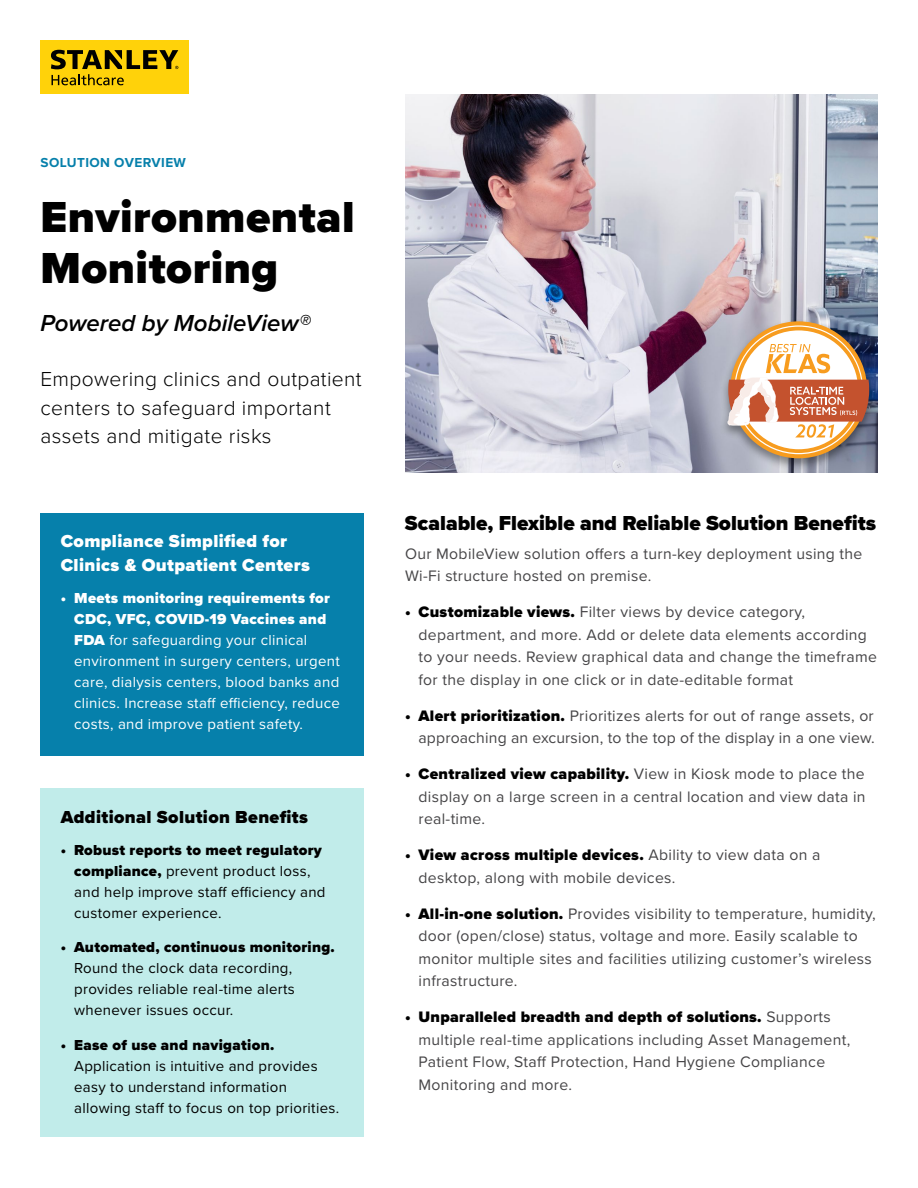
<style>
.page{position:relative;width:918px;height:1188px;background:#fff}
.page>*{position:absolute;margin:0;border:0;box-sizing:border-box;transform-origin:0 0}
.t1{font:900 45px/51px "Proxima Nova";letter-spacing:.01em;color:#000}
.t2{font:italic 600 24px "Proxima Nova";color:#000}
.t3{font:300 21px/28.5px "Proxima Nova";letter-spacing:.02em;color:#000}
.t4{font:900 21px "Proxima Nova";color:#000}
.t5{font:900 18px/24px "Proxima Nova";letter-spacing:.02em;color:#fff}
.t6{font:900 18px "Proxima Nova";letter-spacing:.02em;color:#000}
.t7{font:15.75px/22.5px "Proxima Nova";letter-spacing:.02em;color:#464547}
.t8{font:15px/21px "Proxima Nova";letter-spacing:.02em;color:#000}
.t9{font:15px/21px "Proxima Nova";letter-spacing:.02em;color:#fff}
.t10{font:900 15px "Proxima Nova";letter-spacing:.02em;color:#000}
.t11{font:700 13.5px "Proxima Nova";letter-spacing:.03em;color:#0680ab}
.s1{font-weight:900}
.s2{font-weight:900;color:#000}
</style>
<div class="page">
<img style="left:405px;top:94px;width:473px;height:378px">
<div style="left:40px;top:40px;width:149px;height:54px;background:#ffd20a"></div>
<svg style="left:51px;top:50px;width:127px;height:35px"></svg>
<div style="left:40px;top:513px;width:324px;height:243px;background:#0680ab"></div>
<div style="left:40px;top:788px;width:324px;height:349px;background:#c1ecea"></div>
<div style="left:720px;top:319px;width:157px;height:153px;background:#000;opacity:.4"></div>
<svg style="left:727px;top:321px;width:142px;height:137px"></svg>
<p class="t11" style="left:40px;top:153px;width:147px">SOLUTION OVERVIEW</p>
<h1 class="t1" style="left:40px;top:191px;width:316px">Environmental<br>Monitoring</h1>
<h2 class="t2" style="left:40px;top:305px;width:272px">Powered by MobileView®</h2>
<h3 class="t3" style="left:40px;top:364px;width:323px">Empowering clinics and outpatient centers to safeguard important assets and mitigate risks</h3>
<p class="t5" style="left:61px;top:529px;width:251px">Compliance Simplified for<br>Clinics &amp; Outpatient Centers</p>
<p class="t9" style="left:74px;top:587px;width:267px;text-indent:-14px"><span class="s1">• Meets monitoring requirements for CDC, VFC, COVID-19 Vaccines and FDA</span> for safeguarding your clinical environment in surgery centers, urgent care, dialysis centers, blood banks and clinics. Increase staff efficiency, reduce costs, and improve patient safety.</p>
<p class="t6" style="left:61px;top:803px;width:249px">Additional Solution Benefits</p>
<p class="t8" style="left:74px;top:839px;width:253px;text-indent:-14px"><span class="s1">• Robust reports to meet regulatory compliance,</span> prevent product loss, and help improve staff efficiency and customer experience.</p>
<p class="t10" style="left:61px;top:936px;width:276px">• Automated, continuous monitoring.</p>
<p class="t8" style="left:74px;top:957px;width:222px">Round the clock data recording, provides reliable real-time alerts whenever issues occur.</p>
<p class="t10" style="left:61px;top:1033px;width:215px">• Ease of use and navigation.</p>
<p class="t8" style="left:74px;top:1055px;width:266px">Application is intuitive and provides easy to understand information allowing staff to focus on top priorities.</p>
<h3 class="t4" style="left:405px;top:507px;width:473px">Scalable, Flexible and Reliable Solution Benefits</h3>
<p class="t7" style="left:405px;top:542px;width:459px">Our MobileView solution offers a turn-key deployment using the<br>Wi-Fi structure hosted on premise.</p>
<p class="t7" style="left:418px;top:600px;width:460px;text-indent:-13px"><span class="s2">• Customizable views.</span> Filter views by device category, department, and more. Add or delete data elements according to your needs. Review graphical data and change the timeframe for the display in one click or in date-editable format</p>
<p class="t7" style="left:405px;top:704px;width:471px;text-align:right"><span class="s2">• Alert prioritization.</span> Prioritizes alerts for out of range assets, or approaching an excursion, to the top of the display in a one view.</p>
<p class="t7" style="left:418px;top:762px;width:449px;text-align:justify;text-indent:-13px"><span class="s2">• Centralized view capability.</span> View in Kiosk mode to place the display on a large screen in a central location and view data in real-time.</p>
<p class="t7" style="left:418px;top:843px;width:403px;text-indent:-13px"><span class="s2">• View across multiple devices.</span> Ability to view data on a desktop, along with mobile devices.</p>
<p class="t7" style="left:418px;top:902px;width:459px;text-indent:-13px"><span class="s2">• All-in-one solution.</span> Provides visibility to temperature, humidity, door (open/close) status, voltage and more. Easily scalable to monitor multiple sites and facilities utilizing customer’s wireless infrastructure.</p>
<p class="t7" style="left:418px;top:1005px;width:433px;text-indent:-13px"><span class="s2">• Unparalleled breadth and depth of solutions.</span> Supports multiple real-time applications including Asset Management, Patient Flow, Staff Protection, Hand Hygiene Compliance Monitoring and more.</p>
</div>
